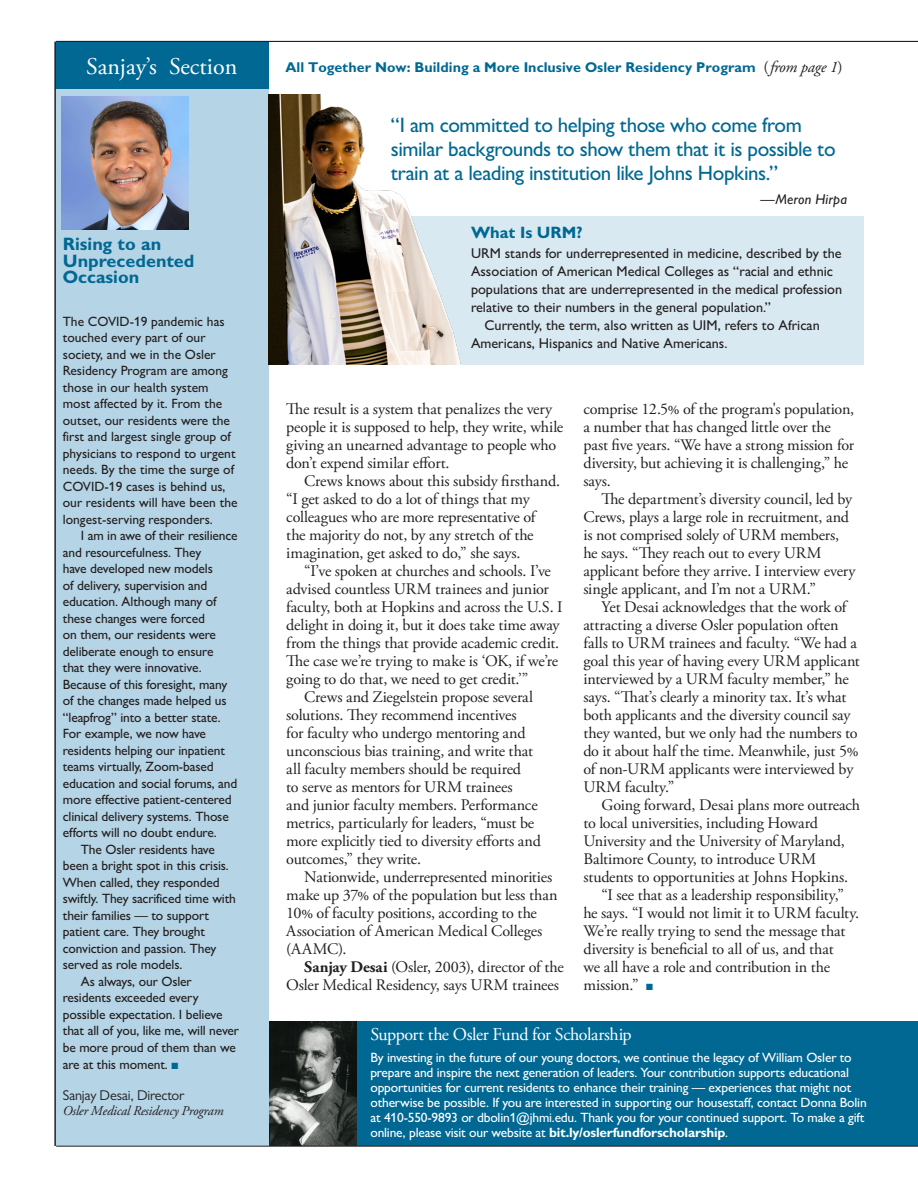
<style>
.page{position:relative;width:918px;height:1188px;background:#fff}
.page>*{position:absolute;margin:0;border:0;box-sizing:border-box;transform-origin:0 0}
.dept_heads{font:24px "Adobe Garamond Pro";color:#fff}
.Deck___Callout{font:500 21px/24px "Gill Sans MT Std";letter-spacing:-.025em;color:#006893}
.sidebar_body__1{font:18px "Adobe Garamond Pro";letter-spacing:-.025em;color:#fff}
.S13_bold{font:700 18px/16.5px "Gill Sans MT Std";color:#006893}
.S9_5_-_master{font:700 16.5px "Gill Sans MT Std";color:#006893}
.TEXT__2{font:16.2px/18px "Adobe Garamond Pro";letter-spacing:-.01em;color:#231f20}
.S9_5_-_master-2{font:500 14.25px/18px "Gill Sans MT Std";color:#231f20}
.Text__1{font:700 14.25px "Gill Sans MT Std";color:#006893}
.sidebar_body__1-2{font:14.25px "Gill Sans MT Std";letter-spacing:-.015em;color:#231f20}
.callout_attribute{font:italic 500 14.25px "Gill Sans MT Std";letter-spacing:.015em;color:#231f20}
.S9_indented{font:500 13.5px/16.5px "Gill Sans MT Std";letter-spacing:-.01em;color:#231f20}
.sidebar_body__1-3{font:500 13.5px/15px "Gill Sans MT Std";letter-spacing:-.015em;color:#fff}
.S9_-_master{font:500 13.5px/16.5px "Gill Sans MT Std";color:#231f20}
.sidebar_body__1-4{font:italic 13.5px "Adobe Garamond Pro";letter-spacing:-.015em;color:#231f20}
.s1{font-family:"Adobe Garamond Pro";font-weight:400;font-size:16.2px;color:#231f20}
.s2{font-family:"Adobe Garamond Pro";font-weight:400;font-style:italic;font-size:16.2px;color:#231f20}
.s3{color:#006893}
.s4{font-weight:700}
</style>
<div class="page">
<div style="left:260px;top:1021px;width:658px;height:125px;background:#006893"></div>
<img style="left:268px;top:1021px;width:88px;height:125px">
<div style="left:396px;top:216px;width:468px;height:148px;background:#d8e9f1"></div>
<div style="left:55px;top:46px;width:213px;height:1100px;background:#b5d4e5"></div>
<div style="left:55px;top:42px;width:213px;height:47px;background:#006893"></div>
<hr style="left:55px;top:42px;width:1px;height:1104px;background:#231f20">
<hr style="left:56px;top:41px;width:862px;height:1px;background:#231f20">
<hr style="left:56px;top:1146px;width:862px;height:1px;background:#231f20">
<img style="left:61px;top:96px;width:128px;height:133px">
<img style="left:268px;top:94px;width:193px;height:270px">
<p class="dept_heads" style="left:86px;top:52px;width:153px">Sanjay’s Section</p>
<p class="Text__1" style="left:285px;top:58px;width:559px">All Together Now: Building a More Inclusive Osler Residency Program <span class="s1">(</span><span class="s2">from page 1</span><span class="s1">)</span></p>
<p class="Deck___Callout" style="left:391px;top:113px;width:446px">“I am committed to helping those who come from similar backgrounds to show them that it is possible to train at a leading institution like Johns Hopkins.”</p>
<p class="callout_attribute" style="left:760px;top:191px;width:88px">—Meron Hirpa</p>
<p class="S9_5_-_master" style="left:471px;top:223px;width:113px">What Is URM?</p>
<p class="S13_bold" style="left:63px;top:235px;width:133px">Rising to an<br>Unprecedented<br>Occasion</p>
<p class="S9_5_-_master-2" style="left:471px;top:244px;width:373px">URM stands for underrepresented in medicine, described by the Association of American Medical Colleges as “racial and ethnic populations that are underrepresented in the medical profession relative to their numbers in the general population.”</p>
<p class="S9_5_-_master-2" style="left:471px;top:316px;width:350px;text-indent:14px">Currently, the term, also written as UIM, refers to African<br>Americans, Hispanics and Native Americans.</p>
<p class="S9_-_master" style="left:63px;top:313px;width:176px">The COVID-19 pandemic has touched every part of our society, and we in the Osler<br>Residency Program are among those in our health system most affected by it. From the outset, our residents were the first and largest single group of physicians to respond to urgent needs. By the time the surge of<br>COVID-19 cases is behind us, our residents will have been the longest-serving responders.</p>
<p class="S9_indented" style="left:63px;top:527px;width:176px;text-indent:18px">I am in awe of their resilience and resourcefulness. They<br>have developed new models<br>of delivery, supervision and education. Although many of these changes were forced<br>on them, our residents were deliberate enough to ensure that they were innovative.<br>Because of this foresight, many of the changes made helped us “leapfrog” into a better state.<br>For example, we now have residents helping our inpatient teams virtually, Zoom-based education and social forums, and more effective patient-centered clinical delivery systems. Those efforts will no doubt endure.</p>
<p class="S9_indented" style="left:63px;top:841px;width:175px;text-indent:18px">The Osler residents have been a bright spot in this crisis.<br>When called, they responded swiftly. They sacrificed time with their families — to support patient care. They brought conviction and passion. They served as role models.</p>
<p class="S9_indented" style="left:63px;top:973px;width:178px;text-indent:18px">As always, our Osler residents exceeded every possible expectation. I believe that all of you, like me, will never be more proud of them than we are at this moment. <span class="s3">■</span></p>
<p class="sidebar_body__1-2" style="left:63px;top:1087px;width:123px">Sanjay Desai, Director</p>
<p class="sidebar_body__1-4" style="left:63px;top:1103px;width:162px">Osler Medical Residency Program</p>
<p class="TEXT__2" style="left:286px;top:400px;width:279px">The result is a system that penalizes the very people it is supposed to help, they write, while giving an unearned advantage to people who don’t expend similar effort.</p>
<p class="TEXT__2" style="left:286px;top:472px;width:275px;text-indent:18px">Crews knows about this subsidy firsthand. “I get asked to do a lot of things that my colleagues who are more representative of<br>the majority do not, by any stretch of the imagination, get asked to do,” she says.</p>
<p class="TEXT__2" style="left:286px;top:562px;width:278px;text-indent:18px">“I’ve spoken at churches and schools. I’ve advised countless URM trainees and junior faculty, both at Hopkins and across the U.S. I delight in doing it, but it does take time away from the things that provide academic credit.<br>The case we’re trying to make is ‘OK, if we’re going to do that, we need to get credit.’”</p>
<p class="TEXT__2" style="left:286px;top:688px;width:256px;text-indent:18px">Crews and Ziegelstein propose several solutions. They recommend incentives<br>for faculty who undergo mentoring and unconscious bias training, and write that all faculty members should be required<br>to serve as mentors for URM trainees<br>and junior faculty members. Performance metrics, particularly for leaders, “must be more explicitly tied to diversity efforts and outcomes,” they write.</p>
<p class="TEXT__2" style="left:286px;top:868px;width:273px;text-indent:18px">Nationwide, underrepresented minorities make up 37% of the population but less than 10% of faculty positions, according to the Association of American Medical Colleges (AAMC).</p>
<p class="TEXT__2" style="left:286px;top:958px;width:279px;text-align:right"><span class="s4">Sanjay Desai</span> (Osler, 2003), director of the<br>Osler Medical Residency, says URM trainees</p>
<p class="TEXT__2" style="left:583px;top:400px;width:272px">comprise 12.5% of the program's population, a number that has changed little over the past five years. “We have a strong mission for diversity, but achieving it is challenging,” he says.</p>
<p class="TEXT__2" style="left:583px;top:490px;width:274px;text-indent:18px">The department’s diversity council, led by Crews, plays a large role in recruitment, and is not comprised solely of URM members, he says. “They reach out to every URM applicant before they arrive. I interview every single applicant, and I’m not a URM.”</p>
<p class="TEXT__2" style="left:583px;top:598px;width:278px;text-indent:18px">Yet Desai acknowledges that the work of attracting a diverse Osler population often falls to URM trainees and faculty. “We had a goal this year of having every URM applicant interviewed by a URM faculty member,” he says. “That’s clearly a minority tax. It’s what both applicants and the diversity council say they wanted, but we only had the numbers to do it about half the time. Meanwhile, just 5% of non-URM applicants were interviewed by URM faculty.”</p>
<p class="TEXT__2" style="left:583px;top:796px;width:278px;text-indent:18px">Going forward, Desai plans more outreach to local universities, including Howard University and the University of Maryland, Baltimore County, to introduce URM students to opportunities at Johns Hopkins.</p>
<p class="TEXT__2" style="left:583px;top:886px;width:277px;text-indent:18px">“I see that as a leadership responsibility,” he says. “I would not limit it to URM faculty.<br>We’re really trying to send the message that diversity is beneficial to all of us, and that<br>we all have a role and contribution in the mission.” <span class="s3">■</span></p>
<p class="sidebar_body__1" style="left:370px;top:1023px;width:263px">Support the Osler Fund for Scholarship</p>
<p class="sidebar_body__1-3" style="left:370px;top:1049px;width:498px">By investing in the future of our young doctors, we continue the legacy of William Osler to prepare and inspire the next generation of leaders. Your contribution supports educational opportunities for current residents to enhance their training — experiences that might not otherwise be possible. If you are interested in supporting our housestaff, contact Donna Bolin at 410-550-9893 or dbolin1@jhmi.edu. Thank you for your continued support. To make a gift online, please visit our website at <span class="s4">bit.ly/oslerfundforscholarship</span>.</p>
</div>
